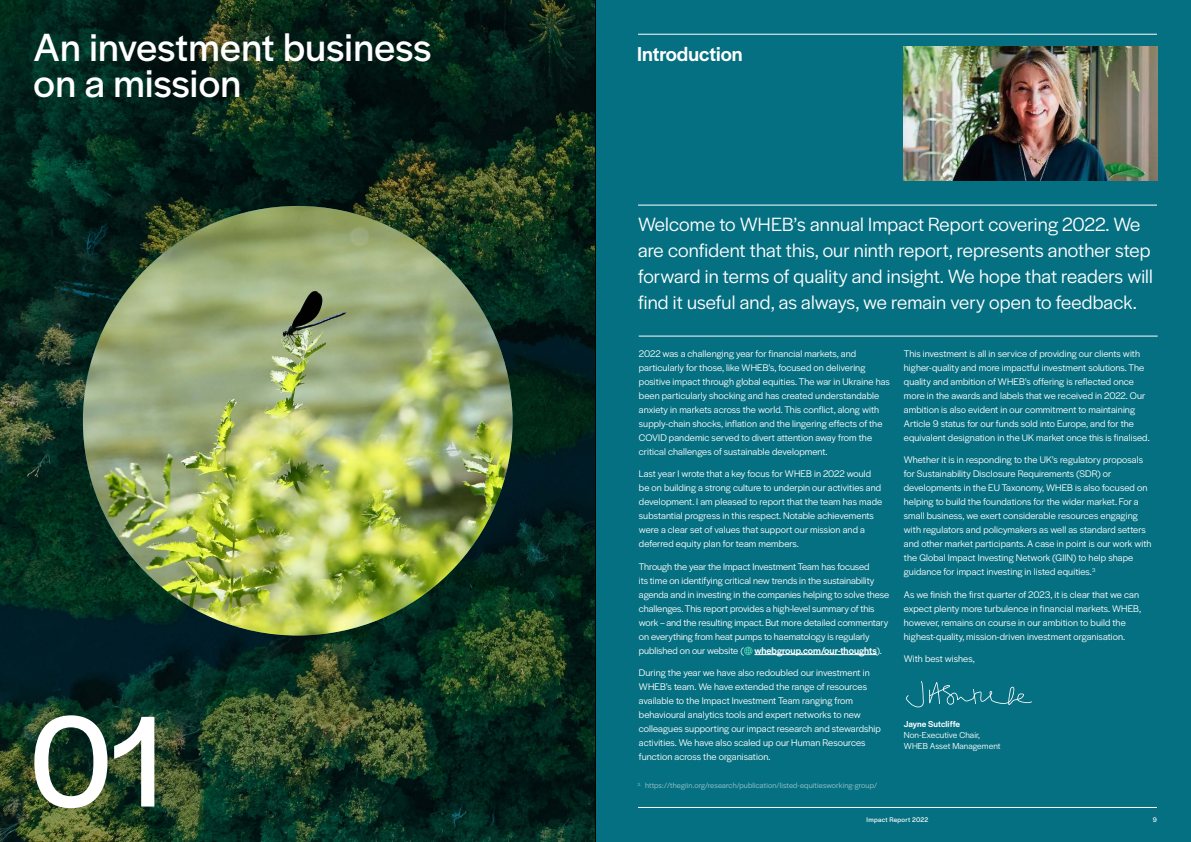
<style>
.page{position:relative;width:1191px;height:842px;background:#fff}
.page>*{position:absolute;margin:0;border:0;box-sizing:border-box;transform-origin:0 0}
.t1{font:134.9px "Halyard Display";color:#fff}
.t2{font:41px/36px "Halyard Display";letter-spacing:.01em;color:#fff}
.t3{font:500 21px "Halyard Display";color:#fff}
.t4{font:20px/26px "Halyard Display";letter-spacing:.01em;color:#fff}
.t5{font:10px/14px "Halyard Display";letter-spacing:.01em;color:#fff}
.t6{font:9px/11px "Halyard Display";letter-spacing:.01em;color:#fff}
.t7{font:500 9px "Halyard Display";letter-spacing:.01em;color:#fff}
.t8{font:8px "Halyard Display";letter-spacing:.02em;color:#9bc6cd}
.t9{font:7px "Halyard Display";letter-spacing:.04em;color:#fff}
.s1{font-weight:500}
</style>
<div class="page">
<div style="left:595px;top:0;width:596px;height:842px;background:#057082"></div>
<hr style="left:638px;top:205px;width:519px;height:1px;background:#fff">
<hr style="left:754px;top:654px;width:123px;height:1px;background:#fff">
<svg style="left:744px;top:647px;width:8px;height:8px"></svg>
<svg style="left:905px;top:681px;width:127px;height:26px"></svg>
<hr style="left:639px;top:336px;width:518px;height:1px;background:#fff">
<img style="left:904px;top:47px;width:253px;height:133px">
<img style="left:0;top:0;width:595px;height:842px">
<img style="left:83px;top:206px;width:429px;height:429px;border-radius:215px">
<hr style="left:595px;top:0;width:1px;height:842px;background:#000">
<hr style="left:638px;top:807px;width:519px;height:1px;background:#fff">
<hr style="left:638px;top:34px;width:519px;height:1px;background:#fff">
<h2 class="t2" style="left:34px;top:27px;width:399px">An investment business on a mission</h2>
<h1 class="t1" style="left:30px;top:666px;width:139px">01</h1>
<h3 class="t3" style="left:637px;top:39px;width:107px">Introduction</h3>
<p class="t4" style="left:638px;top:210px;width:516px">Welcome to WHEB’s annual Impact Report covering 2022. We are confident that this, our ninth report, represents another step forward in terms of quality and insight. We hope that readers will find it useful and, as always, we remain very open to feedback.</p>
<p class="t5" style="left:639px;top:346px;width:252px">2022 was a challenging year for financial markets, and particularly for those, like WHEB’s, focused on delivering positive impact through global equities. The war in Ukraine has been particularly shocking and has created understandable anxiety in markets across the world. This conflict, along with supply-chain shocks, inflation and the lingering effects of the COVID pandemic served to divert attention away from the critical challenges of sustainable development.</p>
<p class="t5" style="left:639px;top:466px;width:245px">Last year I wrote that a key focus for WHEB in 2022 would be on building a strong culture to underpin our activities and development. I am pleased to report that the team has made substantial progress in this respect. Notable achievements were a clear set of values that support our mission and a deferred equity plan for team members.</p>
<p class="t5" style="left:639px;top:559px;width:252px">Through the year the Impact Investment Team has focused<br>its time on identifying critical new trends in the sustainability agenda and in investing in the companies helping to solve these challenges. This report provides a high-level summary of this work – and the resulting impact. But more detailed commentary on everything from heat pumps to haematology is regularly published on our website ( <span class="s1">whebgroup.com/our-thoughts</span>).</p>
<p class="t5" style="left:639px;top:665px;width:243px">During the year we have also redoubled our investment in WHEB’s team. We have extended the range of resources available to the Impact Investment Team ranging from behavioural analytics tools and expert networks to new colleagues supporting our impact research and stewardship activities. We have also scaled up our Human Resources function across the organisation.</p>
<p class="t5" style="left:904px;top:346px;width:247px">This investment is all in service of providing our clients with higher-quality and more impactful investment solutions. The quality and ambition of WHEB’s offering is reflected once more in the awards and labels that we received in 2022. Our ambition is also evident in our commitment to maintaining Article 9 status for our funds sold into Europe, and for the equivalent designation in the UK market once this is finalised.</p>
<p class="t5" style="left:904px;top:452px;width:249px">Whether it is in responding to the UK’s regulatory proposals for Sustainability Disclosure Requirements (SDR) or developments in the EU Taxonomy, WHEB is also focused on helping to build the foundations for the wider market. For a small business, we exert considerable resources engaging with regulators and policymakers as well as standard setters and other market participants. A case in point is our work with the Global Impact Investing Network (GIIN) to help shape guidance for impact investing in listed equities.<sup>3</sup></p>
<p class="t5" style="left:904px;top:587px;width:239px">As we finish the first quarter of 2023, it is clear that we can expect plenty more turbulence in financial markets. WHEB, however, remains on course in our ambition to build the highest-quality, mission-driven investment organisation.</p>
<p class="t5" style="left:904px;top:651px;width:72px">With best wishes,</p>
<p class="t7" style="left:904px;top:717px;width:58px">Jayne Sutcliffe</p>
<p class="t6" style="left:904px;top:729px;width:98px">Non-Executive Chair,<br>WHEB Asset Management</p>
<p class="t8" style="left:637px;top:780px;width:241px"><sup>3.</sup> https://thegiin.org/research/publication/listed-equitiesworking-group/</p>
<p class="t9" style="left:866px;top:815px;width:63px">Impact Report 2022</p>
<p class="t9" style="left:1152px;top:815px;width:6px">9</p>
</div>
